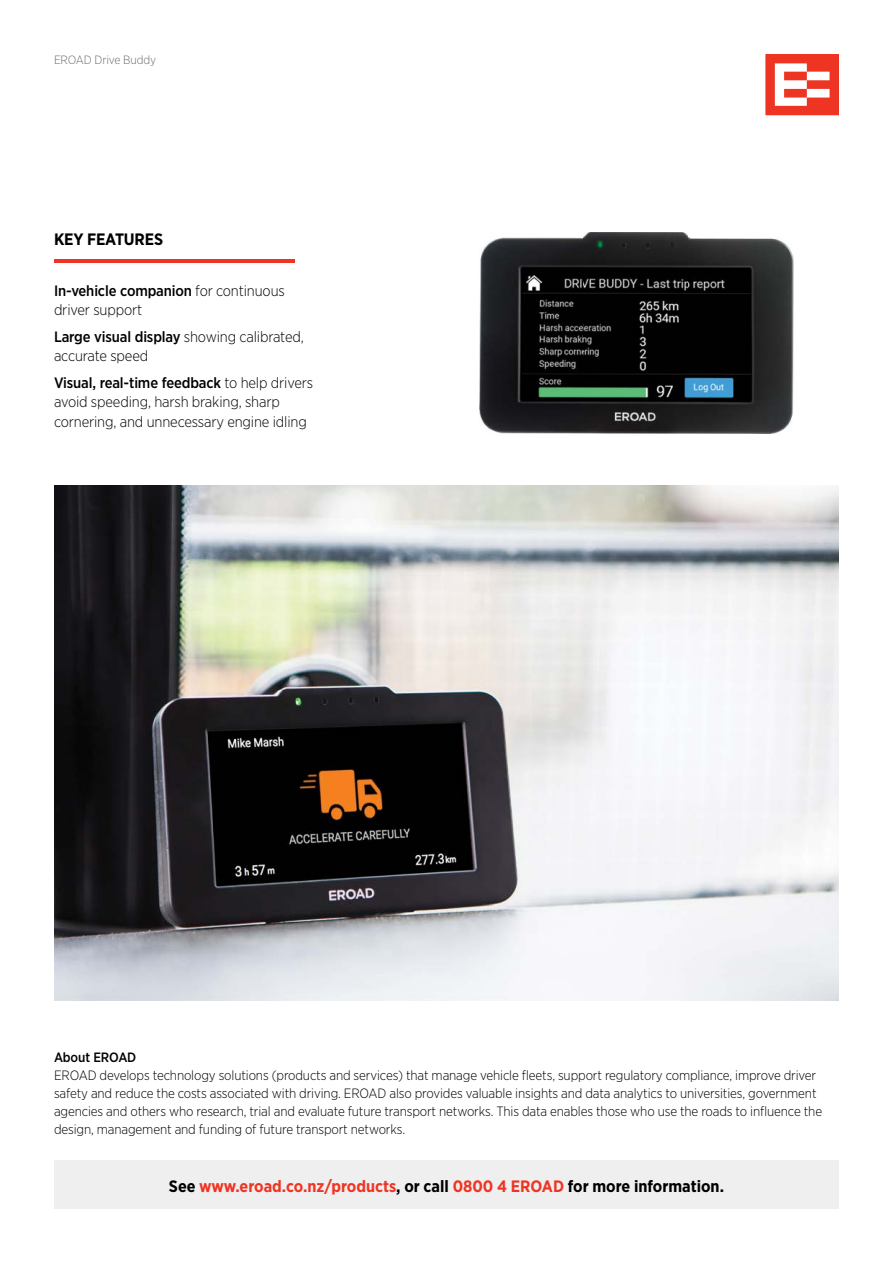
<style>
.page{position:relative;width:893px;height:1263px;background:#fff}
.page>*{position:absolute;margin:0;border:0;box-sizing:border-box;transform-origin:0 0}
.t1{font:700 16.5px "Gotham Narrow";color:#ee3524}
.t2{font:700 16.5px "Gotham Narrow";letter-spacing:-.01em;color:#000}
.t3{font:300 15px/19.5px "Gotham Narrow";letter-spacing:-.01em;color:#000}
.t4{font:300 13.5px/18px "Gotham Narrow";letter-spacing:-.01em;color:#000}
.t5{font:500 13.5px "Gotham Narrow";letter-spacing:-.01em;color:#000}
.t6{font:300 12px "Gotham Narrow";letter-spacing:-.01em;color:#6d6e71}
.s1{font-weight:500}
.s2{color:#000}
</style>
<div class="page">
<svg style="left:765px;top:54px;width:74px;height:61px"></svg>
<div style="left:54px;top:1161px;width:785px;height:48px;background:#efeff0"></div>
<img style="left:54px;top:486px;width:785px;height:514px">
<hr style="left:54px;top:260px;width:241px;height:3px;background:#ee3524">
<img style="left:479px;top:232px;width:314px;height:201px">
<p class="t6" style="left:54px;top:52px;width:104px">EROAD Drive Buddy</p>
<p class="t2" style="left:54px;top:229px;width:111px">KEY FEATURES</p>
<p class="t3" style="left:54px;top:281px;width:232px"><span class="s1">In-vehicle companion</span> for continuous driver support</p>
<p class="t3" style="left:54px;top:326px;width:251px"><span class="s1">Large visual display</span> showing calibrated, accurate speed</p>
<p class="t3" style="left:54px;top:372px;width:261px"><span class="s1">Visual, real-time feedback</span> to help drivers avoid speeding, harsh braking, sharp cornering, and unnecessary engine idling</p>
<p class="t5" style="left:54px;top:1049px;width:84px">About EROAD</p>
<p class="t4" style="left:54px;top:1066px;width:770px">EROAD develops technology solutions (products and services) that manage vehicle fleets, support regulatory compliance, improve driver safety and reduce the costs associated with driving. EROAD also provides valuable insights and data analytics to universities, government agencies and others who research, trial and evaluate future transport networks. This data enables those who use the roads to influence the design, management and funding of future transport networks.</p>
<p class="t1" style="left:169px;top:1175px;width:557px"><span class="s2">See</span> www.eroad.co.nz/products<span class="s2">, or call</span> 0800 4 EROAD <span class="s2">for more information.</span></p>
</div>
